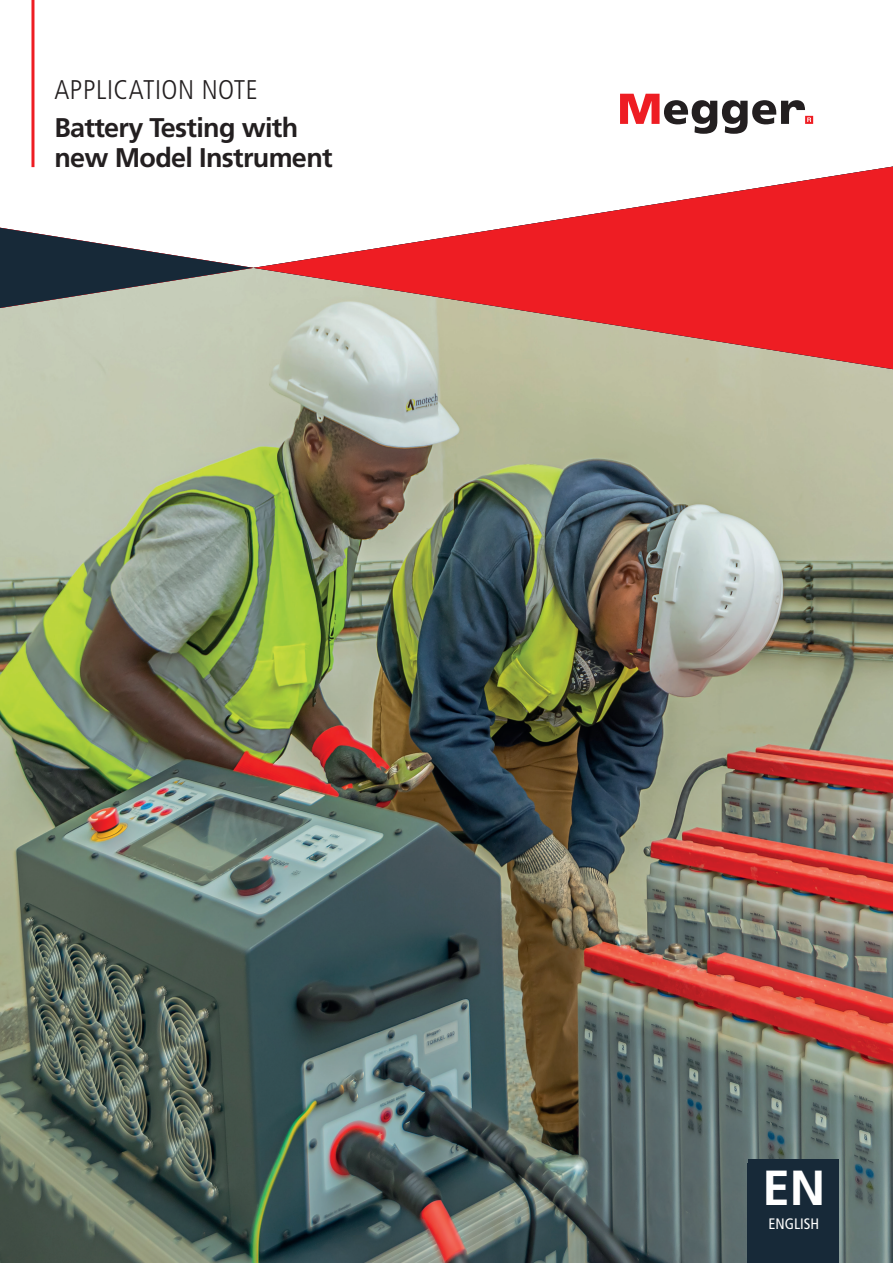
<style>
.page{position:relative;width:893px;height:1263px;background:#fff}
.page>*{position:absolute;margin:0;border:0;box-sizing:border-box;transform-origin:0 0}
.t1{font:700 49.2px "Frutiger LT Pro";color:#fff}
.t2{font:700 27px/30px "Frutiger LT Pro";letter-spacing:-.025em;color:#231f20}
.t3{font:300 condensed 27px "Frutiger LT Pro";letter-spacing:.02em;color:#231f20}
.t4{font:condensed 15.15px "Frutiger LT Pro";color:#fff}
</style>
<div class="page">
<img style="left:0;top:310px;width:893px;height:953px">
<svg style="left:620px;top:94px;width:193px;height:40px"></svg>
<hr style="left:31px;top:0;width:3px;height:167px;background:#ee1d23">
<div style="left:749px;top:1160px;width:90px;height:103px;background:#172938"></div>
<svg style="left:0;top:227px;width:253px;height:83px"></svg>
<svg style="left:253px;top:166px;width:640px;height:205px"></svg>
<p class="t3" style="left:54px;top:74px;width:205px">APPLICATION NOTE</p>
<p class="t2" style="left:54px;top:113px;width:280px">Battery Testing with new Model Instrument</p>
<h1 class="t1" style="left:762px;top:1158px;width:64px">EN</h1>
<p class="t4" style="left:768px;top:1214px;width:52px">ENGLISH</p>
<p class="t4" style="left:767px;top:1218px;width:52px">ENGLISH</p>
</div>
